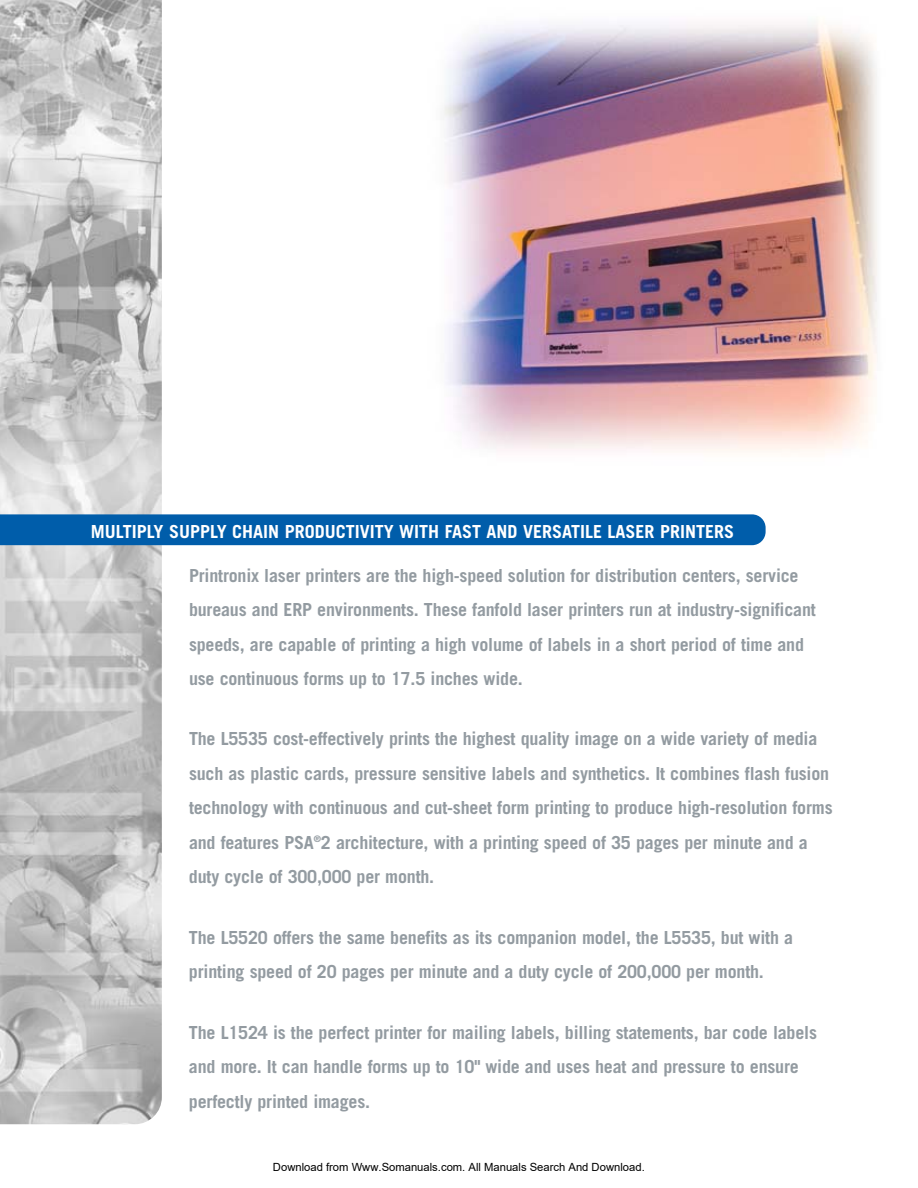
<style>
.page{position:relative;width:918px;height:1188px;background:#fff}
.page>*{position:absolute;margin:0;border:0;box-sizing:border-box;transform-origin:0 0}
.t1{font:700 18px/34.5px "Trade Gothic";letter-spacing:-.01em;color:#939ba1}
.t2{font:700 18px "Trade Gothic";color:#fff}
.t3{font:11.25px "Arial";color:#000}
</style>
<div class="page">
<img style="left:0;top:0;width:162px;height:1124px">
<div style="left:0;top:514px;width:766px;height:31px;background:#005daa"></div>
<img style="left:443px;top:23px;width:434px;height:429px">
<p class="t2" style="left:91px;top:525px;width:645px">MULTIPLY SUPPLY CHAIN PRODUCTIVITY WITH FAST AND VERSATILE LASER PRINTERS</p>
<p class="t1" style="left:189px;top:560px;width:628px">Printronix laser printers are the high-speed solution for distribution centers, service bureaus and ERP environments. These fanfold laser printers run at industry-significant speeds, are capable of printing a high volume of labels in a short period of time and use continuous forms up to 17.5 inches wide.</p>
<p class="t1" style="left:189px;top:723px;width:645px">The L5535 cost-effectively prints the highest quality image on a wide variety of media such as plastic cards, pressure sensitive labels and synthetics. It combines flash fusion technology with continuous and cut-sheet form printing to produce high-resolution forms and features PSA<sup>®</sup>2 architecture, with a printing speed of 35 pages per minute and a duty cycle of 300,000 per month.</p>
<p class="t1" style="left:189px;top:922px;width:606px">The L5520 offers the same benefits as its companion model, the L5535, but with a printing speed of 20 pages per minute and a duty cycle of 200,000 per month.</p>
<p class="t1" style="left:189px;top:1016px;width:630px">The L1524 is the perfect printer for mailing labels, billing statements, bar code labels and more. It can handle forms up to 10" wide and uses heat and pressure to ensure perfectly printed images.</p>
<p class="t3" style="left:273px;top:1160px;width:373px">Download from Www.Somanuals.com. All Manuals Search And Download.</p>
</div>
